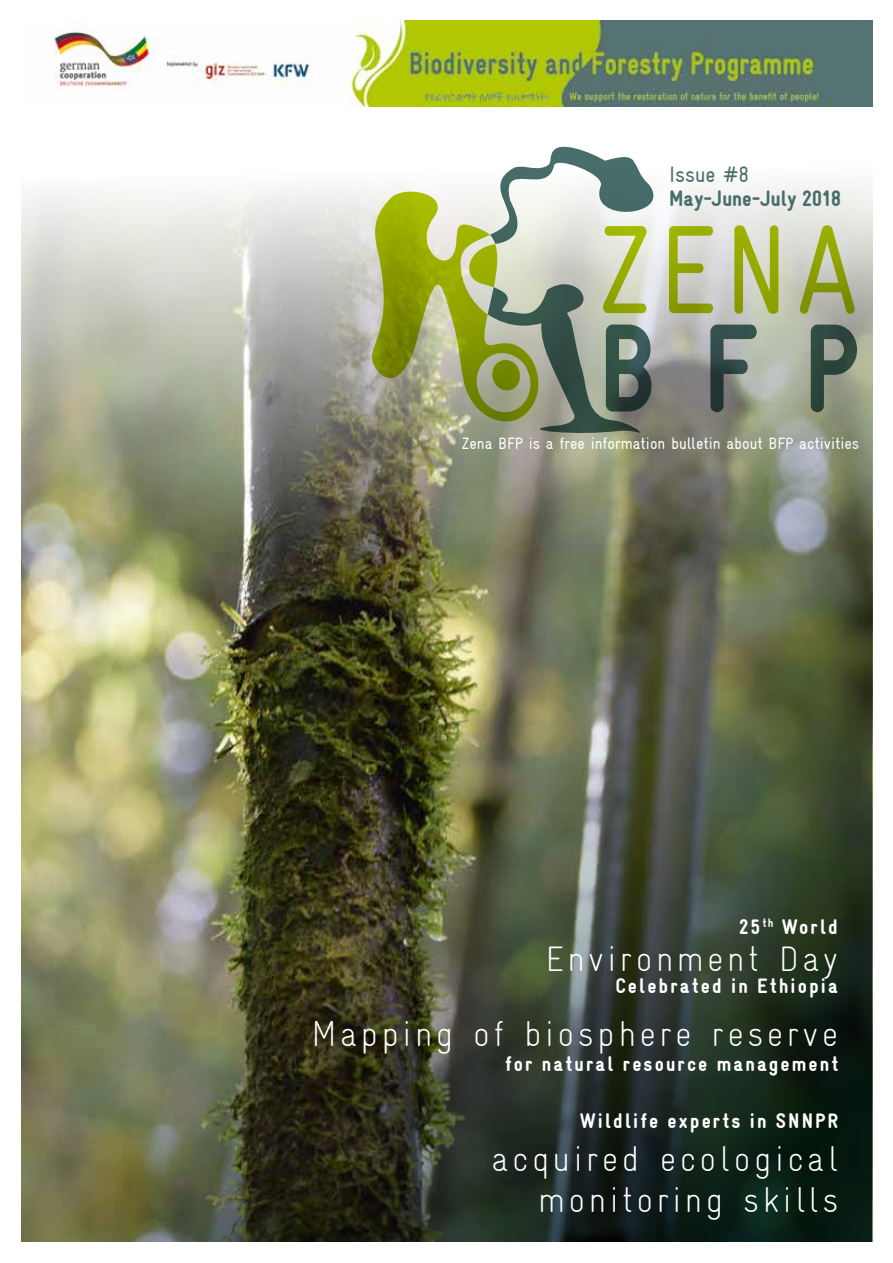
<style>
.page{position:relative;width:893px;height:1263px;background:#fff}
.page>*{position:absolute;margin:0;border:0;box-sizing:border-box;transform-origin:0 0}
.t1{font:300 condensed 35.55px/40.5px "Gravur";letter-spacing:.1em;color:#fff;text-align:right}
.t2{font:900 condensed 22.2px "Gravur";color:#486e6b}
.t3{font:condensed 22.2px "Gravur";color:#486e6b}
.t4{font:900 condensed 21.15px "Gravur";letter-spacing:.1em;color:#fff}
.t5{font:condensed 16.5px "Gravur";color:#fff}
</style>
<div class="page">
<img style="left:21px;top:581px;width:36px;height:661px">
<svg style="left:21px;top:183px;width:852px;height:398px;background:#d3d4cc"></svg>
<img style="left:53px;top:21px;width:819px;height:85px">
<svg style="left:800px;top:225px;width:55px;height:89px;background:#b3ba80"></svg>
<svg style="left:359px;top:184px;width:103px;height:140px;background:#b7c162"></svg>
<svg style="left:462px;top:146px;width:316px;height:178px"></svg>
<img style="left:57px;top:324px;width:815px;height:918px">
<p class="t3" style="left:669px;top:162px;width:82px">Issue #8</p>
<p class="t2" style="left:669px;top:186px;width:173px">May-June-July 2018</p>
<p class="t5" style="left:462px;top:434px;width:399px">Zena BFP is a free information bulletin about BFP activities</p>
<p class="t4" style="left:739px;top:915px;width:100px">25<sup>th</sup> World</p>
<h1 class="t1" style="left:545px;top:938px;width:294px">Environment Day</h1>
<p class="t4" style="left:615px;top:974px;width:224px">Celebrated in Ethiopia</p>
<h1 class="t1" style="left:311px;top:1013px;width:528px">Mapping of biosphere reserve</h1>
<p class="t4" style="left:505px;top:1052px;width:335px">for natural resource management</p>
<p class="t4" style="left:580px;top:1108px;width:260px">Wildlife experts in SNNPR</p>
<h1 class="t1" style="left:492px;top:1139px;width:348px">acquired ecological monitoring skills</h1>
</div>
